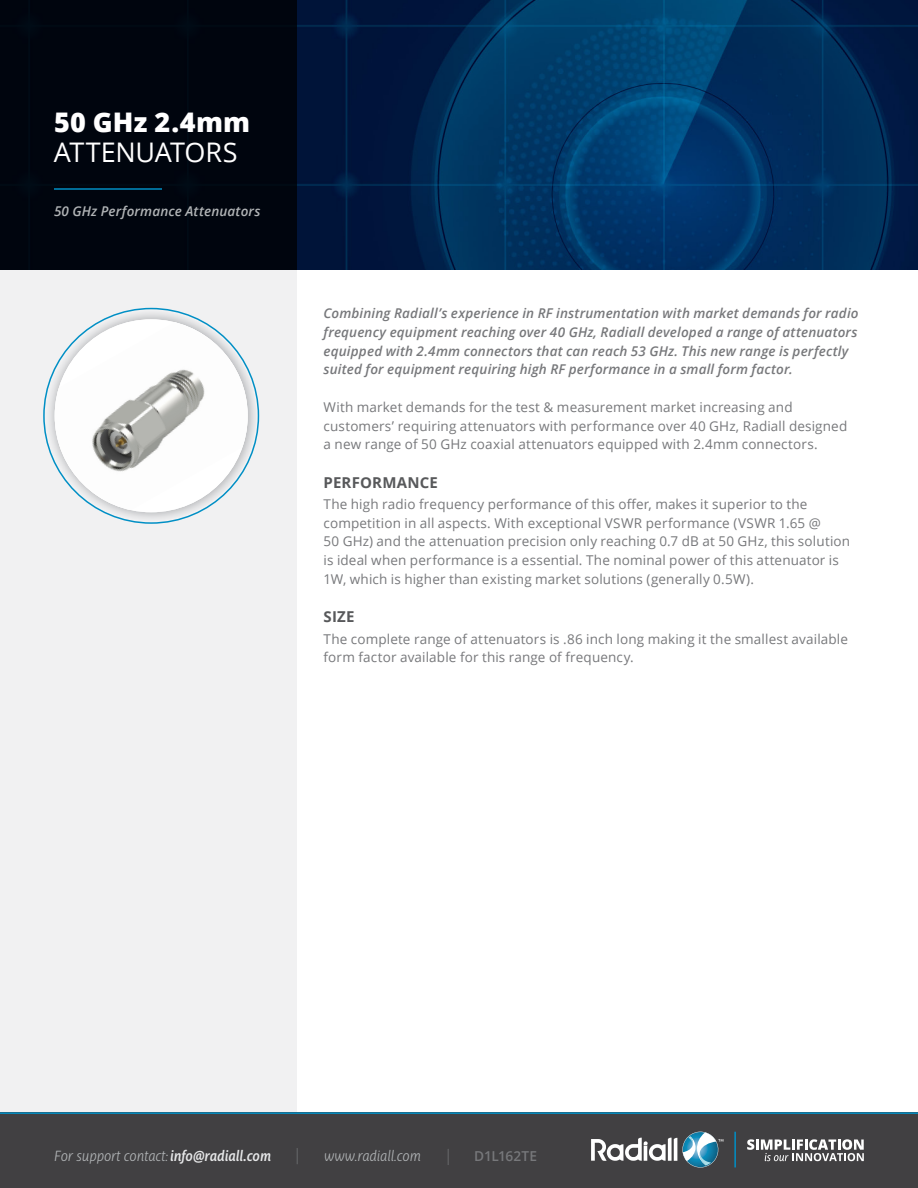
<style>
.page{position:relative;width:918px;height:1188px;background:#fff}
.page>*{position:absolute;margin:0;border:0;box-sizing:border-box;transform-origin:0 0}
.t1{font:27px "Open Sans";letter-spacing:-.01em;color:#fff}
.t2{font:800 27px "Open Sans";letter-spacing:.01em;color:#fff}
.t3{font:700 15px "Open Sans";letter-spacing:.015em;color:#58595b}
.t4{font:italic 300 14.25px "Ayita Pro";letter-spacing:-.01em;color:#b1b4b6}
.t5{font:600 13.65px "Open Sans";letter-spacing:-.01em;color:#77787b}
.t6{font:13.5px/18.8px "Open Sans";letter-spacing:.01em;color:#77787b}
.t7{font:italic 600 13.5px/18.8px "Open Sans";letter-spacing:.01em;color:#77787b}
.t8{font:italic 600 13.5px "Open Sans";letter-spacing:.01em;color:#b1b4b6}
.s1{font-weight:600;color:#e6e7e8}
</style>
<div class="page">
<div style="left:0;top:270px;width:297px;height:918px;background:#f1f1f2"></div>
<div style="left:0;top:1112px;width:918px;height:76px;background:#414042"></div>
<svg style="left:297px;top:1148px;width:1px;height:16px"></svg>
<svg style="left:448px;top:1149px;width:1px;height:16px"></svg>
<hr style="left:0;top:1112px;width:918px;height:2px;background:#008fc5">
<svg style="left:591px;top:1132px;width:132px;height:36px"></svg>
<hr style="left:734px;top:1132px;width:2px;height:35px;background:#008fc5">
<svg style="left:747px;top:1139px;width:117px;height:22px"></svg>
<img style="left:297px;top:0;width:621px;height:270px">
<div style="left:0;top:0;width:297px;height:270px;background:#00050e"></div>
<hr style="left:54px;top:188px;width:108px;height:2px;background:#008fc5">
<img style="left:46px;top:311px;width:210px;height:210px;border-radius:105px">
<img style="left:55px;top:322px;width:192px;height:188px">
<h1 class="t2" style="left:54px;top:102px;width:198px">50 GHz 2.4mm</h1>
<h1 class="t1" style="left:54px;top:134px;width:185px">ATTENUATORS</h1>
<p class="t8" style="left:54px;top:201px;width:208px">50 GHz Performance Attenuators</p>
<p class="t7" style="left:324px;top:303px;width:537px">Combining Radiall’s experience in RF instrumentation with market demands for radio frequency equipment reaching over 40 GHz, Radiall developed a range of attenuators equipped with 2.4mm connectors that can reach 53 GHz. This new range is perfectly suited for equipment requiring high RF performance in a small form factor.</p>
<p class="t6" style="left:324px;top:397px;width:525px">With market demands for the test &amp; measurement market increasing and customers’ requiring attenuators with performance over 40 GHz, Radiall designed a new range of 50 GHz coaxial attenuators equipped with 2.4mm connectors.</p>
<p class="t3" style="left:324px;top:471px;width:116px">PERFORMANCE</p>
<p class="t6" style="left:324px;top:494px;width:528px">The high radio frequency performance of this offer, makes it superior to the competition in all aspects. With exceptional VSWR performance (VSWR 1.65 @<br>50 GHz) and the attenuation precision only reaching 0.7 dB at 50 GHz, this solution is ideal when performance is a essential. The nominal power of this attenuator is 1W, which is higher than existing market solutions (generally 0.5W).</p>
<p class="t3" style="left:324px;top:606px;width:32px">SIZE</p>
<p class="t6" style="left:324px;top:629px;width:526px">The complete range of attenuators is .86 inch long making it the smallest available form factor available for this range of frequency.</p>
<p class="t4" style="left:54px;top:1147px;width:219px">For support contact: <span class="s1">info@radiall.com</span></p>
<p class="t4" style="left:324px;top:1147px;width:99px">www.radiall.com</p>
<p class="t5" style="left:474px;top:1147px;width:64px">D1L162TE</p>
</div>
